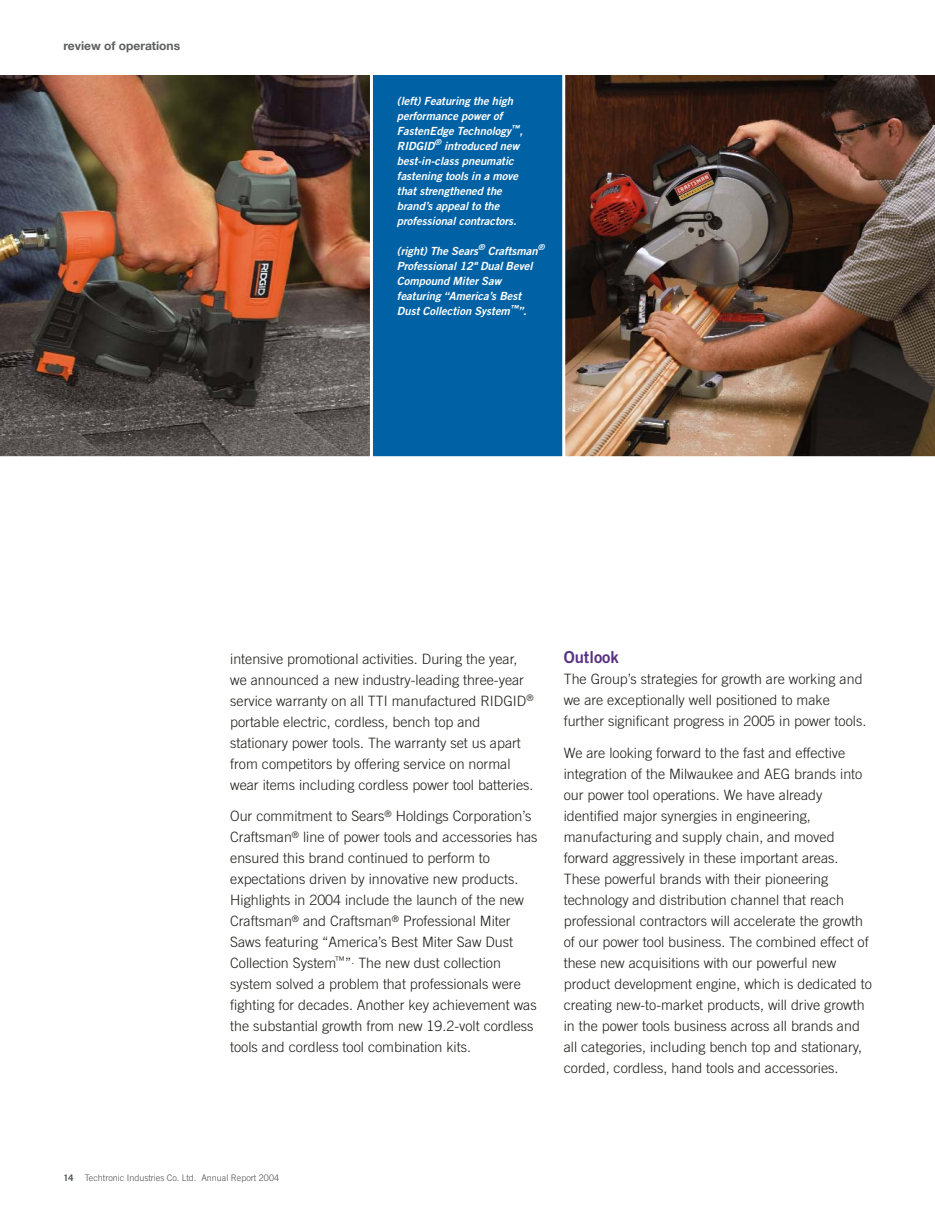
<style>
.page{position:relative;width:935px;height:1215px;background:#fff}
.page>*{position:absolute;margin:0;border:0;box-sizing:border-box;transform-origin:0 0}
.t1{font:16.5px "Trade Gothic Bold Two";color:#573182}
.t2{font:300 14.25px/21px "Trade Gothic";color:#1c1c1a}
.t3{font:700 12px "Helvetica Neue";color:#5d5e5e}
.t4{font:italic 11.25px/15px "Trade Gothic Bold Two";color:#fff}
.t5{font:300 9px "Trade Gothic";color:#4a4b4b}
.t6{font:700 9px "Trade Gothic";color:#4a4b4b}
.t7{font:italic 8.25px "Trade Gothic Bold Two";color:#fff}
</style>
<div class="page">
<img style="left:0;top:75px;width:370px;height:381px">
<img style="left:565px;top:75px;width:369px;height:381px">
<div style="left:371px;top:75px;width:192px;height:383px;background:#0062a5"></div>
<hr style="left:562px;top:46px;width:3px;height:452px;background:#fff">
<hr style="left:0;top:456px;width:934px;height:3px;background:#fff">
<hr style="left:370px;top:55px;width:3px;height:424px;background:#fff">
<p class="t3" style="left:63px;top:38px;width:118px">review of operations</p>
<p class="t4" style="left:397px;top:95px;width:127px">(left) Featuring the high performance power of<br>FastenEdge Technology<sup>™</sup>,<br>RIDGID</p>
<p class="t7" style="left:434px;top:139px;width:8px">®</p>
<p class="t4" style="left:397px;top:140px;width:124px;text-indent:47px">introduced new best-in-class pneumatic fastening tools in a move that strengthened the brand’s appeal to the professional contractors.</p>
<p class="t4" style="left:397px;top:245px;width:83px">(right) The Sears</p>
<p class="t7" style="left:478px;top:244px;width:8px">®</p>
<p class="t4" style="left:488px;top:245px;width:51px">Craftsman</p>
<p class="t7" style="left:538px;top:244px;width:8px">®</p>
<p class="t4" style="left:397px;top:260px;width:137px">Professional 12" Dual Bevel<br>Compound Miter Saw featuring “America’s Best<br>Dust Collection System<sup>™</sup>”.</p>
<p class="t2" style="left:230px;top:649px;width:305px">intensive promotional activities. During the year, we announced a new industry-leading three-year service warranty on all TTI manufactured RIDGID<sup>® </sup>portable electric, cordless, bench top and stationary power tools. The warranty set us apart from competitors by offering service on normal wear items including cordless power tool batteries.</p>
<p class="t2" style="left:230px;top:807px;width:309px">Our commitment to Sears<sup>®</sup> Holdings Corporation’s Craftsman<sup>®</sup> line of power tools and accessories has ensured this brand continued to perform to expectations driven by innovative new products.<br>Highlights in 2004 include the launch of the new Craftsman<sup>®</sup> and Craftsman<sup>®</sup> Professional Miter Saws featuring “America’s Best Miter Saw Dust Collection System<sup>™</sup>”<sup>.</sup> The new dust collection system solved a problem that professionals were fighting for decades. Another key achievement was the substantial growth from new 19.2-volt cordless tools and cordless tool combination kits.</p>
<p class="t1" style="left:563px;top:652px;width:57px">Outlook</p>
<p class="t2" style="left:563px;top:670px;width:304px">The Group’s strategies for growth are working and we are exceptionally well positioned to make further significant progress in 2005 in power tools.</p>
<p class="t2" style="left:563px;top:744px;width:309px">We are looking forward to the fast and effective integration of the Milwaukee and AEG brands into our power tool operations. We have already identified major synergies in engineering, manufacturing and supply chain, and moved forward aggressively in these important areas.<br>These powerful brands with their pioneering technology and distribution channel that reach professional contractors will accelerate the growth of our power tool business. The combined effect of these new acquisitions with our powerful new product development engine, which is dedicated to creating new-to-market products, will drive growth in the power tools business across all brands and all categories, including bench top and stationary, corded, cordless, hand tools and accessories.</p>
<p class="t6" style="left:63px;top:1174px;width:12px">14</p>
<p class="t5" style="left:85px;top:1174px;width:196px">Techtronic Industries Co. Ltd. Annual Report 2004</p>
</div>
